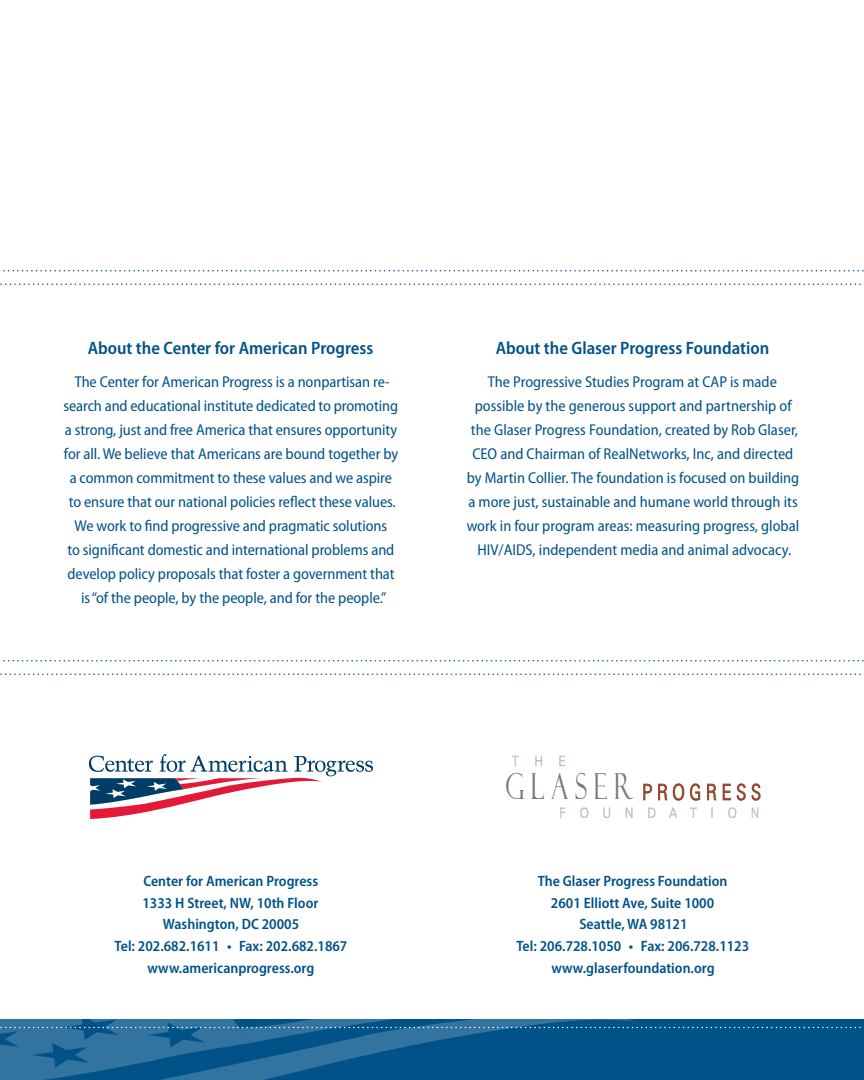
<style>
.page{position:relative;width:864px;height:1080px;background:#fff}
.page>*{position:absolute;margin:0;border:0;box-sizing:border-box;transform-origin:0 0}
.t1{font:300 21.75px "Univers";letter-spacing:.29em;color:#92482f;scale:.75 1}
.t2{font:600 semi-condensed 18px "Myriad Pro";color:#005288}
.t3{font:semi-condensed 15.75px/24px "Myriad Pro";letter-spacing:-.005em;color:#005288;text-align:center}
.t4{font:600 semi-condensed 15px/21.8px "Myriad Pro";color:#005288;text-align:center}
.t5{font:300 14.1px "Univers";letter-spacing:1.15em;color:#95b192;scale:.85 1}
.s1{font-family:"Felix Titling";font-weight:400;font-size:35.85px;color:#7c7a6d}
</style>
<div class="page">
<svg style="left:0;top:1019px;width:864px;height:61px;background:#115d90"></svg>
<svg style="left:0;top:660px;width:864px;height:2px"></svg>
<svg style="left:0;top:673px;width:864px;height:2px"></svg>
<svg style="left:0;top:270px;width:864px;height:2px"></svg>
<svg style="left:0;top:284px;width:864px;height:1px"></svg>
<svg style="left:89px;top:754px;width:284px;height:65px"></svg>
<svg style="left:512px;top:756px;width:53px;height:10px"></svg>
<svg style="left:560px;top:807px;width:176px;height:11px"></svg>
<svg style="left:752px;top:807px;width:7px;height:11px"></svg>
<svg style="left:644px;top:784px;width:8px;height:16px"></svg>
<svg style="left:658px;top:784px;width:9px;height:16px"></svg>
<svg style="left:673px;top:784px;width:11px;height:16px"></svg>
<svg style="left:690px;top:784px;width:10px;height:16px"></svg>
<svg style="left:707px;top:784px;width:9px;height:16px"></svg>
<svg style="left:723px;top:784px;width:8px;height:16px"></svg>
<svg style="left:737px;top:784px;width:8px;height:16px"></svg>
<svg style="left:752px;top:784px;width:8px;height:16px"></svg>
<p class="t2" style="left:88px;top:338px;width:287px">About the Center for American Progress</p>
<p class="t3" style="left:63px;top:370px;width:336px">The Center for American Progress is a nonpartisan re&shy;search and educational institute dedicated to promoting a strong, just and free America that ensures opportunity for all. We believe that Americans are bound together by a common commitment to these values and we aspire to ensure that our national policies reflect these values.<br>We work to find progressive and pragmatic solutions<br>to significant domestic and international problems and develop policy proposals that foster a government that is “of the people, by the people, and for the people.”</p>
<p class="t4" style="left:115px;top:870px;width:234px">Center for American Progress<br>1333 H Street, NW, 10th Floor<br>Washington, DC 20005<br>Tel: 202.682.1611 • Fax: 202.682.1867 www.americanprogress.org</p>
<p class="t2" style="left:496px;top:338px;width:275px">About the Glaser Progress Foundation</p>
<p class="t3" style="left:467px;top:370px;width:334px">The Progressive Studies Program at CAP is made possible by the generous support and partnership of the Glaser Progress Foundation, created by Rob Glaser, CEO and Chairman of RealNetworks, Inc, and directed by Martin Collier. The foundation is focused on building a more just, sustainable and humane world through its work in four program areas: measuring progress, global HIV/AIDS, independent media and animal advocacy.</p>
<p class="t5" style="left:512px;top:753px;width:65px">THE</p>
<h1 class="t1" style="left:505px;top:779px;width:342px"><span class="s1">GLASER</span> PROGRESS</h1>
<p class="t5" style="left:559px;top:804px;width:237px">FOUNDATION</p>
<p class="t4" style="left:516px;top:870px;width:234px">The Glaser Progress Foundation<br>2601 Elliott Ave, Suite 1000<br>Seattle, WA 98121<br>Tel: 206.728.1050 • Fax: 206.728.1123 www.glaserfoundation.org</p>
</div>
